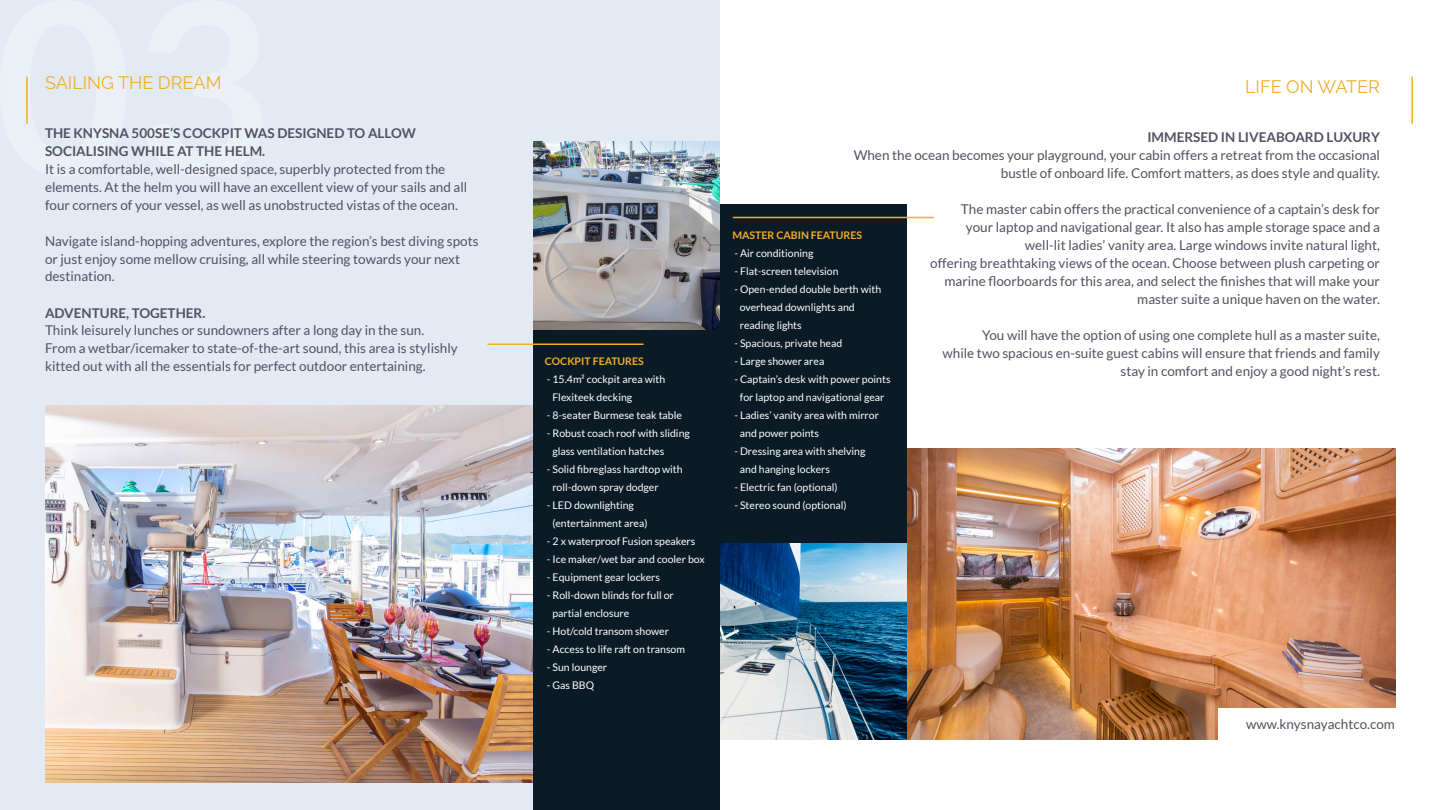
<style>
.page{position:relative;width:1440px;height:810px;background:#fff}
.page>*{position:absolute;margin:0;border:0;box-sizing:border-box;transform-origin:0 0}
.t1{font:18px "Raleway";color:#f2ad29}
.t2{font:13.5px/18px "Lato";color:#515262}
.t3{font:700 13.5px/18px "Lato";color:#515262}
.t4{font:10.5px/18px "Lato";color:#fff}
.t5{font:700 10.5px "Lato";color:#f2ad29}
</style>
<div class="page">
<div style="left:0;top:0;width:720px;height:810px;background:#e3eaf4"></div>
<hr style="left:26px;top:76px;width:2px;height:48px;background:#f2ad29">
<hr style="left:1412px;top:76px;width:1px;height:48px;background:#f2ad29">
<img style="left:45px;top:405px;width:488px;height:378px">
<img style="left:907px;top:448px;width:488px;height:292px">
<img style="left:720px;top:543px;width:187px;height:197px">
<img style="left:533px;top:142px;width:187px;height:189px">
<div style="left:533px;top:331px;width:187px;height:479px;background:#0b1b26"></div>
<hr style="left:488px;top:344px;width:156px;height:1px;background:#f2ad29">
<div style="left:1218px;top:708px;width:182px;height:66px;background:#fff"></div>
<div style="left:720px;top:204px;width:187px;height:339px;background:#0b1b26"></div>
<hr style="left:733px;top:217px;width:201px;height:1px;background:#f2ad29">
<h1 class="t1" style="left:45px;top:72px;width:178px">SAILING THE DREAM</h1>
<p class="t3" style="left:45px;top:123px;width:372px">THE KNYSNA 500SE’S COCKPIT WAS DESIGNED TO ALLOW<br>SOCIALISING WHILE AT THE HELM.</p>
<p class="t2" style="left:45px;top:160px;width:424px">It is a comfortable, well-designed space, superbly protected from the elements. At the helm you will have an excellent view of your sails and all four corners of your vessel, as well as unobstructed vistas of the ocean.</p>
<p class="t2" style="left:45px;top:232px;width:435px">Navigate island-hopping adventures, explore the region’s best diving spots or just enjoy some mellow cruising, all while steering towards your next destination.</p>
<p class="t3" style="left:45px;top:303px;width:162px">ADVENTURE, TOGETHER.</p>
<p class="t2" style="left:45px;top:322px;width:414px">Think leisurely lunches or sundowners after a long day in the sun.<br>From a wetbar/icemaker to state-of-the-art sound, this area is stylishly kitted out with all the essentials for perfect outdoor entertaining.</p>
<p class="t5" style="left:545px;top:356px;width:100px">COCKPIT FEATURES</p>
<p class="t4" style="left:552px;top:371px;width:114px;text-indent:-5px">- 15.4m² cockpit area with<br>Flexiteek decking</p>
<p class="t4" style="left:547px;top:407px;width:137px">- 8-seater Burmese teak table</p>
<p class="t4" style="left:552px;top:425px;width:139px;text-indent:-5px">- Robust coach roof with sliding glass ventilation hatches</p>
<p class="t4" style="left:552px;top:461px;width:132px;text-indent:-5px">- Solid fibreglass hardtop with roll-down spray dodger</p>
<p class="t4" style="left:552px;top:497px;width:97px;text-indent:-5px">- LED downlighting (entertainment area)</p>
<p class="t4" style="left:547px;top:533px;width:150px">- 2 x waterproof Fusion speakers</p>
<p class="t4" style="left:547px;top:551px;width:159px">- Ice maker/wet bar and cooler box</p>
<p class="t4" style="left:547px;top:569px;width:115px">- Equipment gear lockers</p>
<p class="t4" style="left:552px;top:587px;width:123px;text-indent:-5px">- Roll-down blinds for full or partial enclosure</p>
<p class="t4" style="left:547px;top:623px;width:124px">- Hot/cold transom shower</p>
<p class="t4" style="left:547px;top:641px;width:140px">- Access to life raft on transom</p>
<p class="t4" style="left:547px;top:659px;width:62px">- Sun lounger</p>
<p class="t4" style="left:547px;top:677px;width:49px">- Gas BBQ</p>
<h1 class="t1" style="left:1245px;top:77px;width:136px">LIFE ON WATER</h1>
<p class="t3" style="left:1147px;top:128px;width:234px">IMMERSED IN LIVEABOARD LUXURY</p>
<p class="t2" style="left:854px;top:146px;width:528px;text-align:right">When the ocean becomes your playground, your cabin offers a retreat from the occasional bustle of onboard life. Comfort matters, as does style and quality.</p>
<p class="t2" style="left:930px;top:200px;width:451px;text-align:right">The master cabin offers the practical convenience of a captain’s desk for<br>your laptop and navigational gear. It also has ample storage space and a well-lit ladies’ vanity area. Large windows invite natural light,<br>offering breathtaking views of the ocean. Choose between plush carpeting or marine floorboards for this area, and select the finishes that will make your master suite a unique haven on the water.</p>
<p class="t2" style="left:943px;top:326px;width:439px;text-align:right">You will have the option of using one complete hull as a master suite,<br>while two spacious en-suite guest cabins will ensure that friends and family stay in comfort and enjoy a good night’s rest.</p>
<p class="t5" style="left:732px;top:229px;width:131px">MASTER CABIN FEATURES</p>
<p class="t4" style="left:734px;top:244px;width:81px">- Air conditioning</p>
<p class="t4" style="left:734px;top:262px;width:106px">- Flat-screen television</p>
<p class="t4" style="left:740px;top:280px;width:143px;text-indent:-5px">- Open-ended double berth with overhead downlights and reading lights</p>
<p class="t4" style="left:734px;top:334px;width:109px">- Spacious, private head</p>
<p class="t4" style="left:734px;top:352px;width:91px">- Large shower area</p>
<p class="t4" style="left:734px;top:370px;width:158px;text-align:center">- Captain’s desk with power points for laptop and navigational gear</p>
<p class="t4" style="left:740px;top:406px;width:141px;text-indent:-5px">- Ladies’ vanity area with mirror and power points</p>
<p class="t4" style="left:740px;top:442px;width:127px;text-indent:-5px">- Dressing area with shelving and hanging lockers</p>
<p class="t4" style="left:734px;top:478px;width:105px">- Electric fan (optional)</p>
<p class="t4" style="left:734px;top:496px;width:114px">- Stereo sound (optional)</p>
<p class="t2" style="left:1246px;top:715px;width:150px">www.knysnayachtco.com</p>
</div>
